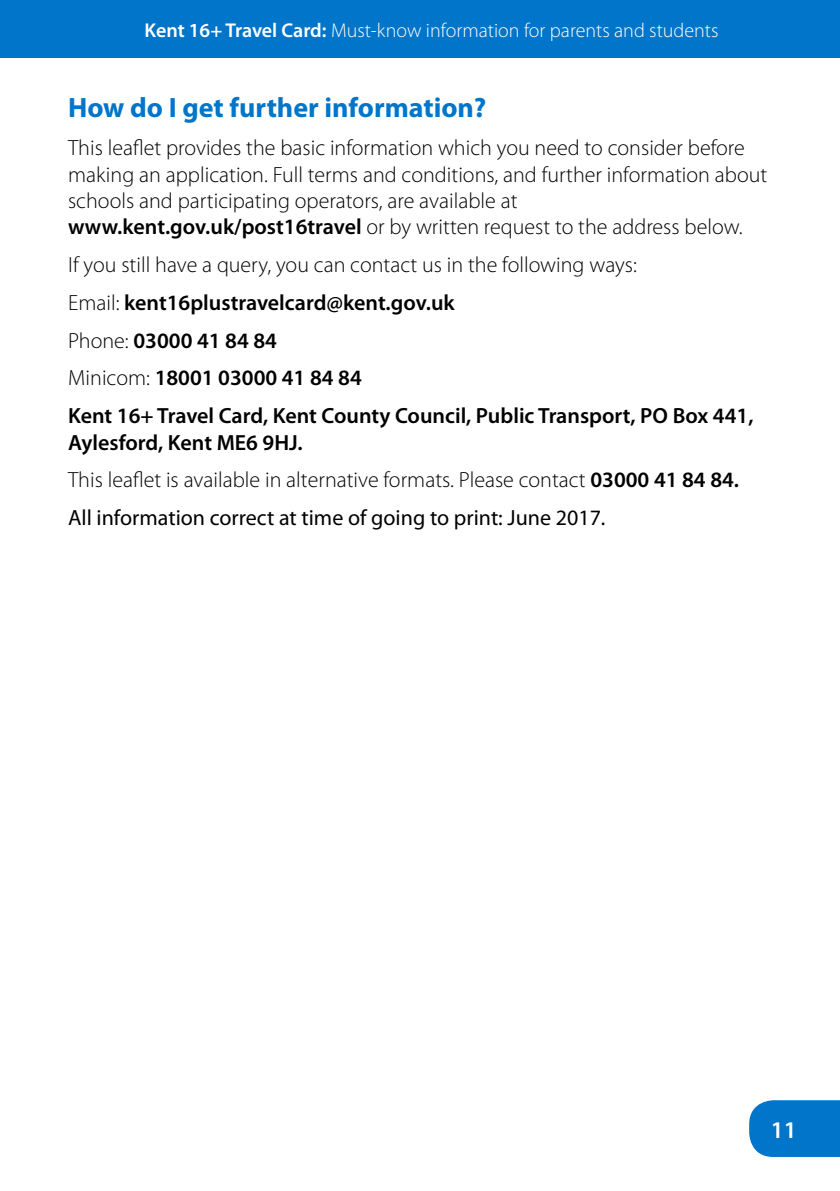
<style>
.page{position:relative;width:840px;height:1191px;background:#fff}
.page>*{position:absolute;margin:0;border:0;box-sizing:border-box;transform-origin:0 0}
.t1{font:700 28px "Myriad Pro";color:#0075c9}
.t2{font:600 24px "Myriad Pro";color:#fff}
.t3{font:300 22px/26.4px "Myriad Pro";color:#000}
.t4{font:600 22px/37.8px "Myriad Pro";color:#000}
.t5{font:300 20px "Myriad Pro";color:#fff}
.s1{font-weight:600}
.s2{font-weight:300}
.s3{font-weight:400}
</style>
<div class="page">
<div style="left:0;top:0;width:839px;height:58px;background:#0075c9"></div>
<svg style="left:749px;top:1100px;width:90px;height:57px;background:#0d7ccb"></svg>
<p class="t5" style="left:144px;top:18px;width:575px"><span class="s1">Kent 16+ Travel Card:</span> Must-know information for parents and students</p>
<p class="t1" style="left:68px;top:90px;width:419px">How do I get further information?</p>
<p class="t3" style="left:68px;top:134px;width:700px">This leaflet provides the basic information which you need to consider before making an application. Full terms and conditions, and further information about schools and participating operators, are available at <span class="s1">www.kent.gov.uk/post16travel</span> or by written request to the address below.</p>
<p class="t4" style="left:68px;top:245px;width:686px"><span class="s2">If you still have a query, you can contact us in the following ways:<br>Email:</span> kent16plustravelcard@kent.gov.uk<br><span class="s2">Phone:</span> 03000 41 84 84<br><span class="s2">Minicom:</span> 18001 03000 41 84 84<br>Kent 16+ Travel Card, Kent County Council, Public Transport, PO Box 441,</p>
<p class="t3" style="left:68px;top:423px;width:672px;line-height:37.8px"><span class="s1">Aylesford, Kent ME6 9HJ.<br></span>This leaflet is available in alternative formats. Please contact <span class="s1">03000 41 84 84.<br></span><span class="s3">All information correct at time of going to print: June 2017.</span></p>
<p class="t2" style="left:770px;top:1114px;width:27px">11</p>
</div>
